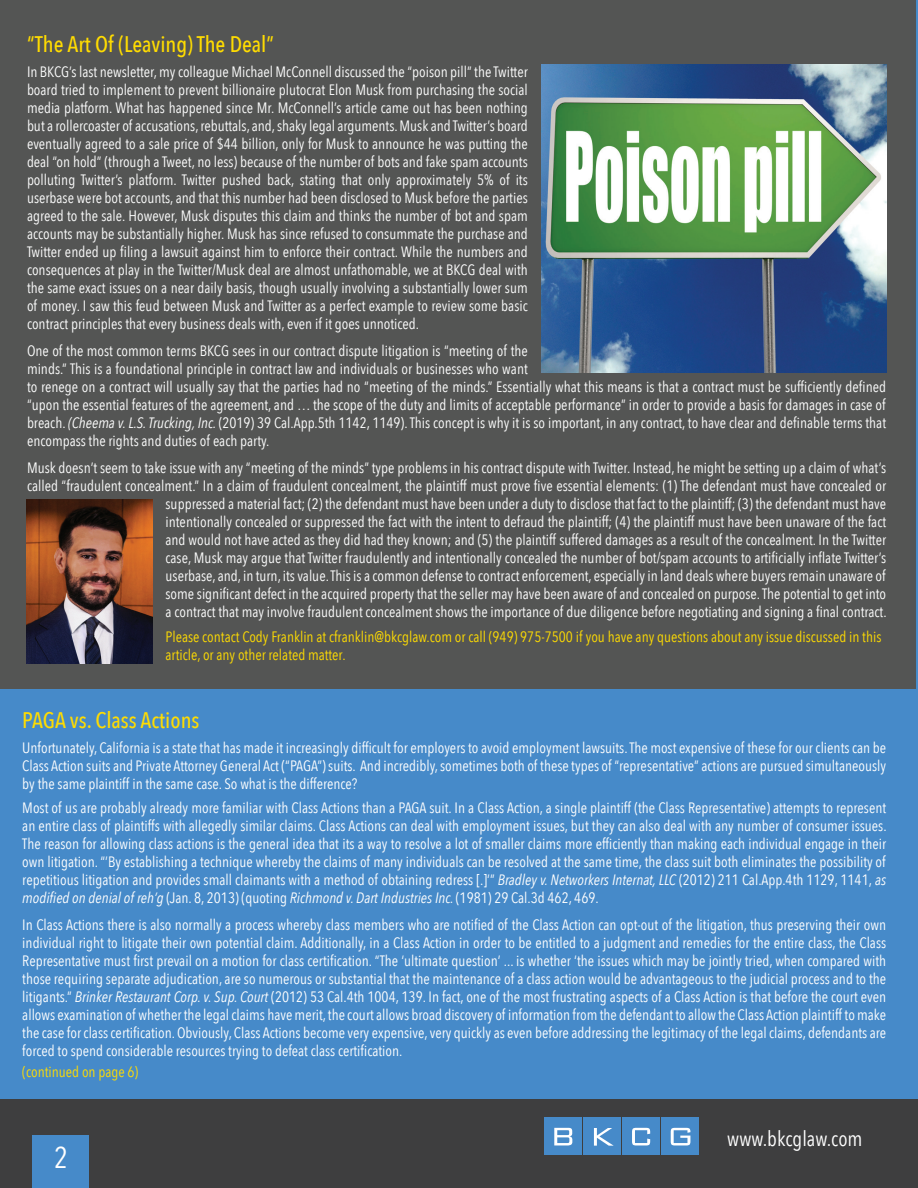
<style>
.page{position:relative;width:918px;height:1188px;background:#fff}
.page>*{position:absolute;margin:0;border:0;box-sizing:border-box;transform-origin:0 0}
.t1{font:30px "Avenir Next Condensed";color:#fff}
.t2{font:500 22.5px "Avenir Next Condensed";color:#ffdc01}
.t3{font:21px "Avenir Next Condensed";color:#fff}
.t4{font:15px/18px "Avenir Next Condensed";color:#fff;text-align:justify}
.t5{font:15px/18px "Avenir Next Condensed";color:#ffdc01}
.s1{font-style:italic}
</style>
<div class="page">
<div style="left:0;top:0;width:918px;height:1154px;background:#545554"></div>
<hr style="left:917px;top:0;width:1px;height:1117px;background:#468ac9">
<div style="left:0;top:689px;width:918px;height:443px;background:#468ac9"></div>
<div style="left:0;top:1099px;width:918px;height:89px;background:#3e3e3f"></div>
<div style="left:32px;top:1135px;width:57px;height:53px;background:#468ac9"></div>
<div style="left:545px;top:1117px;width:37px;height:38px;background:#468ac9"></div>
<div style="left:584px;top:1117px;width:37px;height:38px;background:#468ac9"></div>
<div style="left:623px;top:1117px;width:37px;height:38px;background:#468ac9"></div>
<div style="left:662px;top:1117px;width:37px;height:38px;background:#468ac9"></div>
<svg style="left:554px;top:1128px;width:18px;height:17px"></svg>
<svg style="left:671px;top:1128px;width:19px;height:17px"></svg>
<svg style="left:594px;top:1128px;width:20px;height:18px"></svg>
<svg style="left:632px;top:1128px;width:18px;height:17px"></svg>
<img style="left:541px;top:65px;width:345px;height:308px">
<img style="left:26px;top:499px;width:126px;height:165px">
<h2 class="t2" style="left:27px;top:30px;width:248px">“The Art Of (Leaving) The Deal”</h2>
<p class="t4" style="left:27px;top:62px;width:502px">In BKCG’s last newsletter, my colleague Michael McConnell discussed the “poison pill” the Twitter board tried to implement to prevent billionaire plutocrat Elon Musk from purchasing the social media platform. What has happened since Mr. McConnell’s article came out has been nothing but a rollercoaster of accusations, rebuttals, and, shaky legal arguments. Musk and Twitter’s board eventually agreed to a sale price of $44 billion, only for Musk to announce he was putting the deal “on hold” (through a Tweet, no less) because of the number of bots and fake spam accounts polluting Twitter’s platform. Twitter pushed back, stating that only approximately 5% of its userbase were bot accounts, and that this number had been disclosed to Musk before the parties agreed to the sale. However, Musk disputes this claim and thinks the number of bot and spam accounts may be substantially higher. Musk has since refused to consummate the purchase and Twitter ended up filing a lawsuit against him to enforce their contract. While the numbers and consequences at play in the Twitter/Musk deal are almost unfathomable, we at BKCG deal with the same exact issues on a near daily basis, though usually involving a substantially lower sum of money. I saw this feud between Musk and Twitter as a perfect example to review some basic contract principles that every business deals with, even if it goes unnoticed.</p>
<p class="t4" style="left:27px;top:341px;width:861px;text-align:left">One of the most common terms BKCG sees in our contract dispute litigation is “meeting of the<br>minds.” This is a foundational principle in contract law and individuals or businesses who want<br>to renege on a contract will usually say that the parties had no “meeting of the minds.” Essentially what this means is that a contract must be sufficiently defined “upon the essential features of the agreement, and … the scope of the duty and limits of acceptable performance” in order to provide a basis for damages in case of breach. <span class="s1">(Cheema v. L.S. Trucking, Inc.</span> (2019) 39 Cal.App.5th 1142, 1149). This concept is why it is so important, in any contract, to have clear and definable terms that encompass the rights and duties of each party.</p>
<p class="t4" style="left:27px;top:458px;width:861px;text-align:right">Musk doesn’t seem to take issue with any “meeting of the minds” type problems in his contract dispute with Twitter. Instead, he might be setting up a claim of what’s called “fraudulent concealment.” In a claim of fraudulent concealment, the plaintiff must prove five essential elements: (1) The defendant must have concealed or suppressed a material fact; (2) the defendant must have been under a duty to disclose that fact to the plaintiff; (3) the defendant must have<br>intentionally concealed or suppressed the fact with the intent to defraud the plaintiff; (4) the plaintiff must have been unaware of the fact<br>and would not have acted as they did had they known; and (5) the plaintiff suffered damages as a result of the concealment. In the Twitter<br>case, Musk may argue that Twitter fraudulently and intentionally concealed the number of bot/spam accounts to artificially inflate Twitter’s<br>userbase, and, in turn, its value. This is a common defense to contract enforcement, especially in land deals where buyers remain unaware of<br>some significant defect in the acquired property that the seller may have been aware of and concealed on purpose. The potential to get into<br>a contract that may involve fraudulent concealment shows the importance of due diligence before negotiating and signing a final contract.</p>
<p class="t5" style="left:166px;top:628px;width:717px">Please contact Cody Franklin at cfranklin@bkcglaw.com or call (949) 975-7500 if you have any questions about any issue discussed in this article, or any other related matter.</p>
<h2 class="t2" style="left:22px;top:706px;width:179px">PAGA vs. Class Actions</h2>
<p class="t4" style="left:22px;top:738px;width:865px">Unfortunately, California is a state that has made it increasingly difficult for employers to avoid employment lawsuits. The most expensive of these for our clients can be Class Action suits and Private Attorney General Act (“PAGA”) suits. And incredibly, sometimes both of these types of “representative” actions are pursued simultaneously by the same plaintiff in the same case. So what is the difference?</p>
<p class="t4" style="left:22px;top:798px;width:866px">Most of us are probably already more familiar with Class Actions than a PAGA suit. In a Class Action, a single plaintiff (the Class Representative) attempts to represent an entire class of plaintiffs with allegedly similar claims. Class Actions can deal with employment issues, but they can also deal with any number of consumer issues.<br>The reason for allowing class actions is the general idea that its a way to resolve a lot of smaller claims more efficiently than making each individual engage in their own litigation. “’By establishing a technique whereby the claims of many individuals can be resolved at the same time, the class suit both eliminates the possibility of repetitious litigation and provides small claimants with a method of obtaining redress [.]’” <span class="s1">Bradley v. Networkers Internat, LLC</span> (2012) 211 Cal.App.4th 1129, 1141, <span class="s1">as modified on denial of reh’g</span> (Jan. 8, 2013) (quoting <span class="s1">Richmond v. Dart Industries Inc.</span> (1981) 29 Cal.3d 462, 469.</p>
<p class="t4" style="left:22px;top:915px;width:865px">In Class Actions there is also normally a process whereby class members who are notified of the Class Action can opt-out of the litigation, thus preserving their own individual right to litigate their own potential claim. Additionally, in a Class Action in order to be entitled to a judgment and remedies for the entire class, the Class Representative must first prevail on a motion for class certification. “The ‘ultimate question’ ... is whether ‘the issues which may be jointly tried, when compared with those requiring separate adjudication, are so numerous or substantial that the maintenance of a class action would be advantageous to the judicial process and to the litigants.” <span class="s1">Brinker Restaurant Corp. v. Sup. Court</span> (2012) 53 Cal.4th 1004, 139. In fact, one of the most frustrating aspects of a Class Action is that before the court even allows examination of whether the legal claims have merit, the court allows broad discovery of information from the defendant to allow the Class Action plaintiff to make the case for class certification. Obviously, Class Actions become very expensive, very quickly as even before addressing the legitimacy of the legal claims, defendants are forced to spend considerable resources trying to defeat class certification.</p>
<p class="t5" style="left:22px;top:1062px;width:118px">(continued on page 6)</p>
<h1 class="t1" style="left:54px;top:1132px;width:16px">2</h1>
<h3 class="t3" style="left:727px;top:1120px;width:137px">www.bkcglaw.com</h3>
</div>
